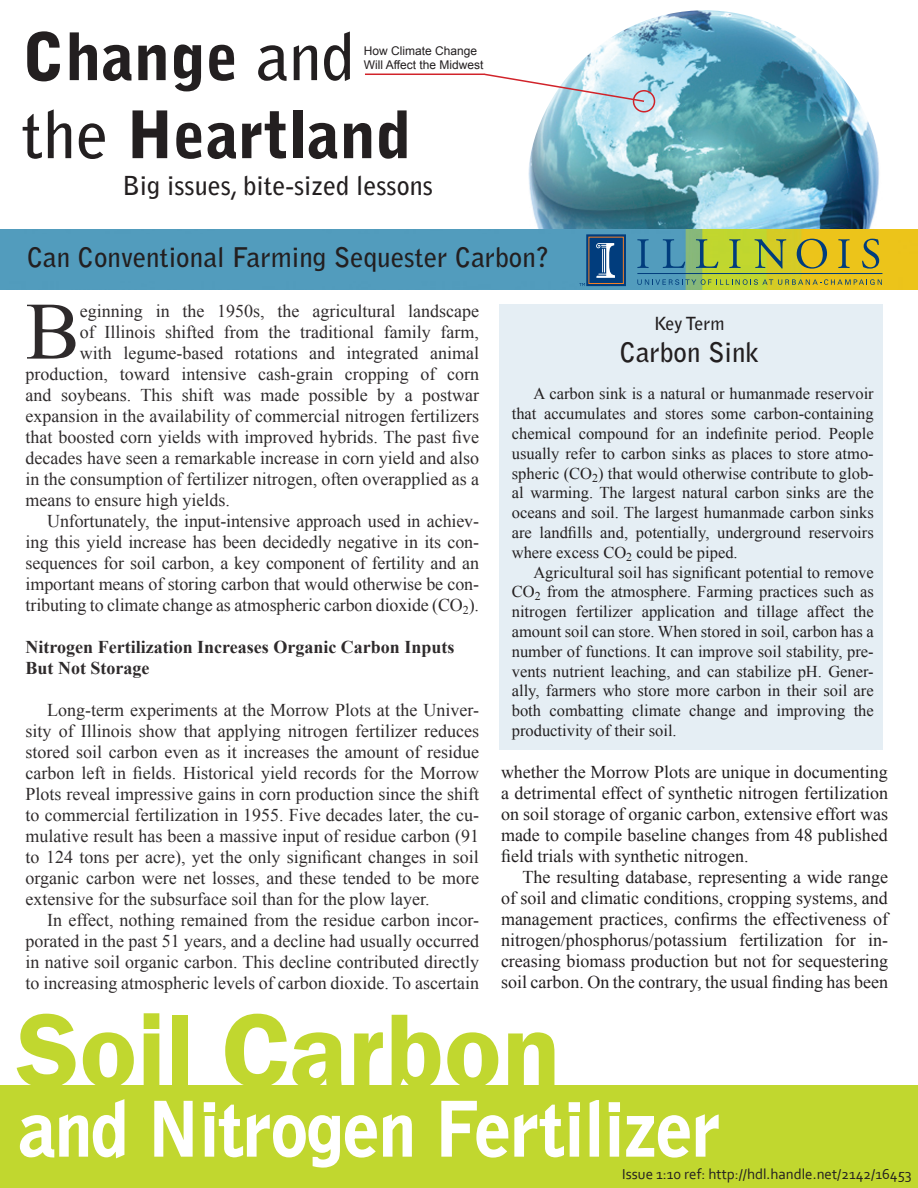
<style>
.page{position:relative;width:918px;height:1188px;background:#fff}
.page>*{position:absolute;margin:0;border:0;box-sizing:border-box;transform-origin:0 0}
.Company_Name{font:600 108px "Franklin Gothic";color:#c1d72f}
.t1{font:81.45px "Times New Roman";color:#231f20}
.Company_Name-2{font:700 72px "Bell Gothic Std";color:#fff}
.Company_Name-3{font:900 64.95px "Bell Gothic Std";color:#231f20}
.Company_Name-4{font:700 27px "Bell Gothic Std";color:#231f20}
.Company_Name-5{font:700 25.95px "Bell Gothic Std";color:#231f20}
.Body{font:18px/21px "Times New Roman";color:#231f20;text-align:justify}
.t2{font:700 18px/21px "Times New Roman";color:#231f20}
.Company_Name-6{font:700 18px "Bell Gothic Std";color:#231f20}
.Company_Name-7{font:16.5px/19.8px "Times New Roman";color:#231f20;text-align:justify}
.Company_Name-8{font:15px "Corbel";color:#231f20}
.Company_Name-9{font:12px "Arial";color:#231f20}
.s1{font-weight:700}
</style>
<div class="page">
<div style="left:500px;top:304px;width:384px;height:446px;background:#e5eef4"></div>
<div style="left:0;top:1086px;width:918px;height:102px;background:#c1d72f"></div>
<svg style="left:18px;top:1097px;width:108px;height:64px"></svg>
<svg style="left:153px;top:1090px;width:41px;height:69px"></svg>
<svg style="left:202px;top:1101px;width:211px;height:68px"></svg>
<svg style="left:440px;top:1099px;width:141px;height:60px"></svg>
<svg style="left:588px;top:1099px;width:13px;height:59px"></svg>
<svg style="left:607px;top:1101px;width:113px;height:58px"></svg>
<img style="left:526px;top:10px;width:356px;height:220px">
<hr style="left:365px;top:74px;width:120px;height:1px;background:#d1232a">
<svg style="left:483px;top:73px;width:163px;height:30px"></svg>
<div style="left:633px;top:90px;width:22px;height:22px;border:2px solid #d1232a;border-radius:50%"></div>
<img style="left:0;top:230px;width:918px;height:60px">
<div style="left:0;top:235px;width:665px;height:46px;background:#529cbd"></div>
<svg style="left:637px;top:239px;width:12px;height:29px"></svg>
<svg style="left:663px;top:239px;width:22px;height:29px"></svg>
<svg style="left:696px;top:239px;width:22px;height:29px"></svg>
<svg style="left:729px;top:239px;width:12px;height:29px"></svg>
<svg style="left:754px;top:239px;width:32px;height:30px"></svg>
<svg style="left:797px;top:239px;width:30px;height:30px"></svg>
<svg style="left:838px;top:239px;width:12px;height:29px"></svg>
<svg style="left:862px;top:239px;width:17px;height:30px"></svg>
<svg style="left:637px;top:279px;width:245px;height:6px"></svg>
<hr style="left:637px;top:273px;width:245px;height:1px;background:#013d7d">
<svg style="left:586px;top:234px;width:40px;height:52px"></svg>
<div style="left:588px;top:237px;width:36px;height:47px;background:#013d7d;border:1px solid #f48026"></div>
<svg style="left:596px;top:243px;width:19px;height:35px"></svg>
<svg style="left:579px;top:283px;width:6px;height:3px"></svg>
<p class="Company_Name-3" style="left:22px;top:19px;width:334px">Change <span class="s1">and</span></p>
<p class="Company_Name-3" style="left:22px;top:97px;width:392px"><span class="s1">the</span> Heartland</p>
<p class="Company_Name-5" style="left:122px;top:170px;width:312px">Big issues, bite-sized lessons</p>
<p class="Company_Name-9" style="left:364px;top:43px;width:115px">How Climate Change</p>
<p class="Company_Name-9" style="left:364px;top:57px;width:121px">Will Affect the Midwest</p>
<p class="Company_Name-4" style="left:27px;top:241px;width:524px">Can Conventional Farming Sequester Carbon?</p>
<h2 class="t1" style="left:26px;top:277px;width:56px">B</h2>
<p class="Body" style="left:80px;top:300px;width:401px">eginning in the 1950s, the agricultural landscape</p>
<p class="Body" style="left:80px;top:321px;width:401px">of Illinois shifted from the traditional family farm,</p>
<p class="Body" style="left:80px;top:342px;width:401px">with legume-based rotations and integrated animal</p>
<p class="Body" style="left:26px;top:363px;width:455px">production, toward intensive cash-grain cropping of corn</p>
<p class="Body" style="left:26px;top:384px;width:455px">and soybeans. This shift was made possible by a postwar</p>
<p class="Body" style="left:26px;top:405px;width:455px">expansion in the availability of commercial nitrogen fertilizers</p>
<p class="Body" style="left:26px;top:426px;width:455px">that boosted corn yields with improved hybrids. The past five</p>
<p class="Body" style="left:26px;top:447px;width:455px">decades have seen a remarkable increase in corn yield and also</p>
<p class="Body" style="left:26px;top:468px;width:455px">in the consumption of fertilizer nitrogen, often overapplied as a</p>
<p class="Body" style="left:26px;top:489px;width:206px">means to ensure high yields.</p>
<p class="Body" style="left:47px;top:510px;width:433px">Unfortunately, the input-intensive approach used in achiev-</p>
<p class="Body" style="left:26px;top:531px;width:455px">ing this yield increase has been decidedly negative in its con-</p>
<p class="Body" style="left:26px;top:552px;width:455px">sequences for soil carbon, a key component of fertility and an</p>
<p class="Body" style="left:26px;top:573px;width:455px">important means of storing carbon that would otherwise be con-</p>
<p class="Body" style="left:26px;top:594px;width:455px">tributing to climate change as atmospheric carbon dioxide (CO<sub>2</sub>).</p>
<p class="t2" style="left:26px;top:636px;width:430px">Nitrogen Fertilization Increases Organic Carbon Inputs<br>But Not Storage</p>
<p class="Body" style="left:26px;top:699px;width:455px;text-indent:22px">Long-term experiments at the Morrow Plots at the Univer&shy;sity of Illinois show that applying nitrogen fertilizer reduces stored soil carbon even as it increases the amount of residue carbon left in fields. Historical yield records for the Morrow Plots reveal impressive gains in corn production since the shift to commercial fertilization in 1955. Five decades later, the cu&shy;mulative result has been a massive input of residue carbon (91 to 124 tons per acre), yet the only significant changes in soil organic carbon were net losses, and these tended to be more extensive for the subsurface soil than for the plow layer.</p>
<p class="Body" style="left:26px;top:909px;width:455px;text-indent:22px">In effect, nothing remained from the residue carbon incor&shy;porated in the past 51 years, and a decline had usually occurred in native soil organic carbon. This decline contributed directly to increasing atmospheric levels of carbon dioxide. To ascertain</p>
<p class="Company_Name-6" style="left:654px;top:312px;width:72px">Key Term</p>
<p class="Company_Name-4" style="left:620px;top:336px;width:141px">Carbon Sink</p>
<p class="Company_Name-7" style="left:512px;top:384px;width:364px;text-indent:22px">A carbon sink is a natural or humanmade reservoir that accumulates and stores some carbon-containing chemical compound for an indefinite period. People usually refer to carbon sinks as places to store atmo&shy;spheric (CO<sub>2</sub>) that would otherwise contribute to glob&shy;al warming. The largest natural carbon sinks are the oceans and soil. The largest humanmade carbon sinks are landfills and, potentially, underground reservoirs where excess CO<sub>2</sub> could be piped.</p>
<p class="Company_Name-7" style="left:512px;top:562px;width:364px;text-indent:22px">Agricultural soil has significant potential to remove CO<sub>2</sub> from the atmosphere. Farming practices such as nitrogen fertilizer application and tillage affect the amount soil can store. When stored in soil, carbon has a number of functions. It can improve soil stability, pre&shy;vents nutrient leaching, and can stabilize pH. Gener&shy;ally, farmers who store more carbon in their soil are both combatting climate change and improving the productivity of their soil.</p>
<p class="Body" style="left:501px;top:761px;width:389px">whether the Morrow Plots are unique in documenting a detrimental effect of synthetic nitrogen fertilization on soil storage of organic carbon, extensive effort was made to compile baseline changes from 48 published field trials with synthetic nitrogen.</p>
<p class="Body" style="left:501px;top:866px;width:389px;text-indent:22px">The resulting database, representing a wide range of soil and climatic conditions, cropping systems, and management practices, confirms the effectiveness of nitrogen/phosphorus/potassium fertilization for in&shy;creasing biomass production but not for sequestering soil carbon. On the contrary, the usual finding has been</p>
<p class="Company_Name" style="left:17px;top:984px;width:546px">Soil Carbon</p>
<p class="Company_Name-2" style="left:20px;top:1086px;width:702px">and Nitrogen Fertilizer</p>
<p class="Company_Name-8" style="left:622px;top:1165px;width:291px">Issue 1:10 ref: http://hdl.handle.net/2142/16453</p>
</div>
